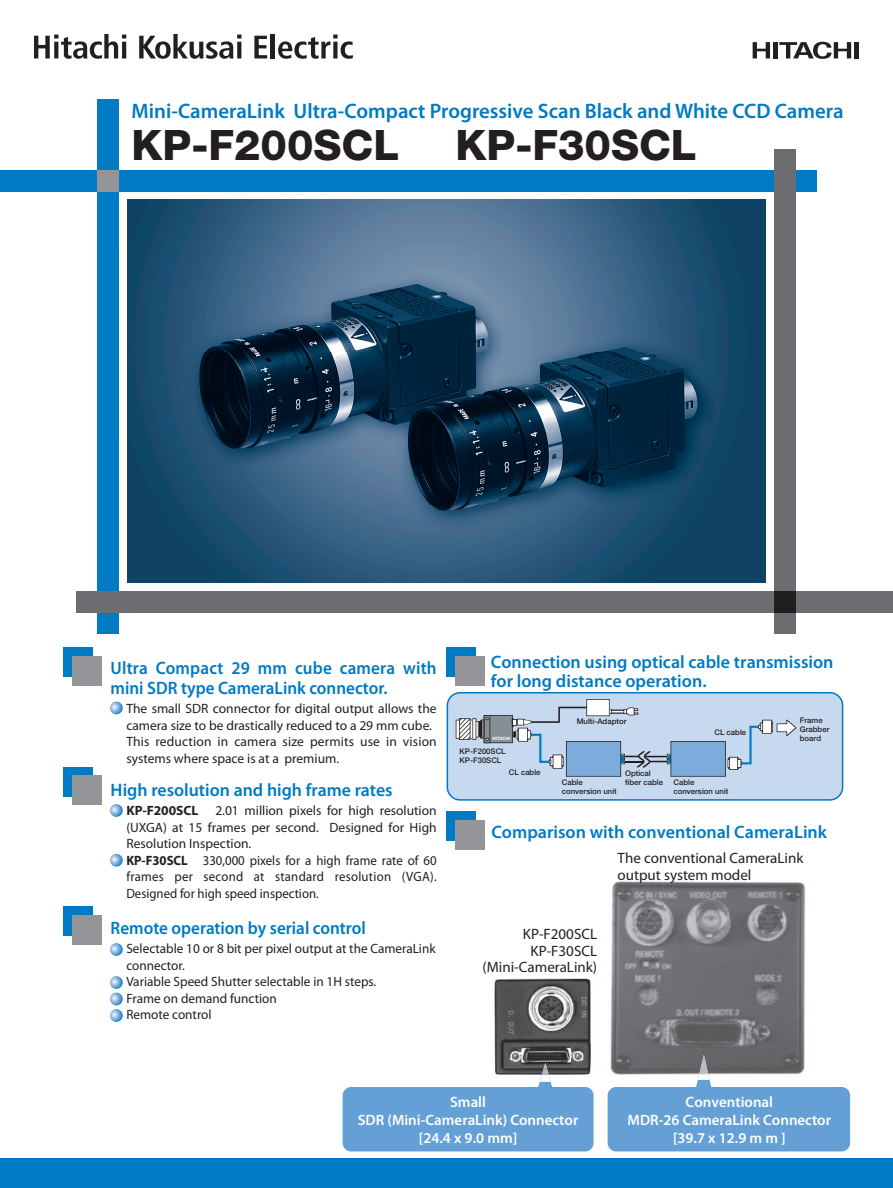
<style>
.page{position:relative;width:893px;height:1188px;background:#fff}
.page>*{position:absolute;margin:0;border:0;box-sizing:border-box;transform-origin:0 0}
.t1{font:800 42px "Helvetica Neue";color:#231f20}
.t2{font:600 21px "Myriad Pro";color:#007ac2}
.t3{font:600 18px/19.5px "Myriad Pro";color:#007ac2}
.t4{font:600 18px/19.5px "Myriad Pro";color:#007ac2;scale:.95 1}
.t5{font:600 15px/18px "Myriad Pro";color:#fff;text-align:center}
.t6{font:15px/16.5px "Myriad Pro";color:#231f20;text-align:right}
.t7{font:13.5px/16.5px "Myriad Pro";color:#231f20}
.t8{font:500 7.8px/9.3px "Helvetica Neue";color:#231f20}
.t9{font:700 4.5px "Helvetica Neue";color:#fff}
.s1{font-weight:700}
</style>
<div class="page">
<img style="left:610px;top:881px;width:196px;height:199px">
<img style="left:494px;top:978px;width:97px;height:104px">
<div style="left:0;top:170px;width:816px;height:21px;background:#007ac2"></div>
<div style="left:98px;top:99px;width:21px;height:535px;background:#007ac2"></div>
<div style="left:77px;top:591px;width:816px;height:21px;background:#6c6d70"></div>
<div style="left:774px;top:149px;width:21px;height:485px;background:#6c6d70"></div>
<img style="left:128px;top:200px;width:637px;height:382px">
<div style="left:774px;top:591px;width:21px;height:21px;background:#231f20"></div>
<div style="left:98px;top:170px;width:21px;height:21px;background:#939598"></div>
<div style="left:0;top:1158px;width:893px;height:30px;background:#007ac2"></div>
<hr style="left:855px;top:42px;width:4px;height:16px;background:#231f20">
<svg style="left:753px;top:42px;width:17px;height:16px"></svg>
<div style="left:773px;top:42px;width:5px;height:16px;background:#231f20"></div>
<svg style="left:779px;top:42px;width:72px;height:17px"></svg>
<svg style="left:34px;top:34px;width:92px;height:25px"></svg>
<hr style="left:122px;top:42px;width:4px;height:17px;background:#231f20">
<svg style="left:139px;top:34px;width:102px;height:25px"></svg>
<svg style="left:237px;top:42px;width:4px;height:17px"></svg>
<svg style="left:254px;top:36px;width:13px;height:23px"></svg>
<hr style="left:271px;top:34px;width:4px;height:25px;background:#231f20">
<svg style="left:278px;top:35px;width:75px;height:24px"></svg>
<svg style="left:447px;top:692px;width:396px;height:109px;background:#b5d0ea"></svg>
<div style="left:63px;top:647px;width:30px;height:30px;background:#007ac2"></div>
<div style="left:72px;top:656px;width:30px;height:30px;background:#939598"></div>
<div style="left:446px;top:647px;width:30px;height:30px;background:#007ac2"></div>
<div style="left:455px;top:656px;width:30px;height:30px;background:#939598"></div>
<svg style="left:110px;top:702px;width:13px;height:12px"></svg>
<svg style="left:110px;top:804px;width:13px;height:13px"></svg>
<svg style="left:110px;top:854px;width:13px;height:13px"></svg>
<svg style="left:456px;top:699px;width:340px;height:78px;background:#b3c7df"></svg>
<div style="left:446px;top:811px;width:30px;height:30px;background:#007ac2"></div>
<div style="left:455px;top:820px;width:30px;height:30px;background:#939598"></div>
<svg style="left:343px;top:1082px;width:251px;height:69px;background:#6fa6d8"></svg>
<img style="left:540px;top:1063px;width:11px;height:19px">
<svg style="left:608px;top:1080px;width:242px;height:71px;background:#72a9d9"></svg>
<img style="left:698px;top:1055px;width:12px;height:25px">
<svg style="left:110px;top:943px;width:13px;height:13px"></svg>
<svg style="left:110px;top:976px;width:13px;height:46px"></svg>
<div style="left:63px;top:767px;width:30px;height:29px;background:#007ac2"></div>
<div style="left:72px;top:776px;width:30px;height:29px;background:#939598"></div>
<div style="left:63px;top:906px;width:30px;height:30px;background:#007ac2"></div>
<div style="left:72px;top:915px;width:30px;height:30px;background:#939598"></div>
<h2 class="t2" style="left:131px;top:100px;width:714px">Mini-CameraLink Ultra-Compact Progressive Scan Black and White CCD Camera</h2>
<h1 class="t1" style="left:131px;top:120px;width:269px">KP-F200SCL</h1>
<h1 class="t1" style="left:455px;top:120px;width:243px">KP-F30SCL</h1>
<h3 class="t4" style="left:111px;top:659px;width:345px">Ultra Compact 29 mm cube camera with mini SDR type CameraLink connector.</h3>
<p class="t7" style="left:126px;top:701px;width:312px">The small SDR connector for digital output allows the camera size to be drastically reduced to a 29 mm cube.<br>This reduction in camera size permits use in vision systems where space is at a premium.</p>
<h3 class="t3" style="left:111px;top:780px;width:284px">High resolution and high frame rates</h3>
<p class="t7" style="left:126px;top:803px;width:312px"><span class="s1">KP-F200SCL</span> 2.01 million pixels for high resolution (UXGA) at 15 frames per second. Designed for High Resolution Inspection.<br><span class="s1">KP-F30SCL</span> 330,000 pixels for a high frame rate of 60 frames per second at standard resolution (VGA).<br>Designed for high speed inspection.</p>
<h3 class="t4" style="left:111px;top:918px;width:270px">Remote operation by serial control</h3>
<p class="t7" style="left:126px;top:941px;width:311px">Selectable 10 or 8 bit per pixel output at the CameraLink connector.<br>Variable Speed Shutter selectable in 1H steps.<br>Frame on demand function<br>Remote control</p>
<h3 class="t3" style="left:491px;top:652px;width:344px">Connection using optical cable transmission for long distance operation.</h3>
<p class="t9" style="left:492px;top:736px;width:20px">HITACHI</p>
<p class="t8" style="left:459px;top:746px;width:48px">KP-F200SCL<br>KP-F30SCL</p>
<p class="t8" style="left:509px;top:768px;width:33px">CL cable</p>
<p class="t8" style="left:577px;top:716px;width:51px">Multi-Adaptor</p>
<p class="t8" style="left:714px;top:727px;width:33px">CL cable</p>
<p class="t8" style="left:625px;top:768px;width:39px">Optical fiber cable</p>
<p class="t8" style="left:562px;top:778px;width:57px">Cable conversion unit</p>
<p class="t8" style="left:673px;top:778px;width:57px">Cable conversion unit</p>
<p class="t8" style="left:800px;top:715px;width:31px">Frame<br>Grabber board</p>
<h3 class="t3" style="left:491px;top:822px;width:337px">Comparison with conventional CameraLink</h3>
<p class="t6" style="left:483px;top:926px;width:116px">KP-F200SCL<br>KP-F30SCL (Mini-CameraLink)</p>
<p class="t6" style="left:618px;top:850px;width:187px;text-align:left">The conventional CameraLink output system model</p>
<p class="t5" style="left:358px;top:1094px;width:222px">Small<br>SDR (Mini-CameraLink) Connector [24.4 x 9.0 mm]</p>
<p class="t5" style="left:628px;top:1094px;width:205px">Conventional<br>MDR-26 CameraLink Connector [39.7 x 12.9 m m ]</p>
</div>
